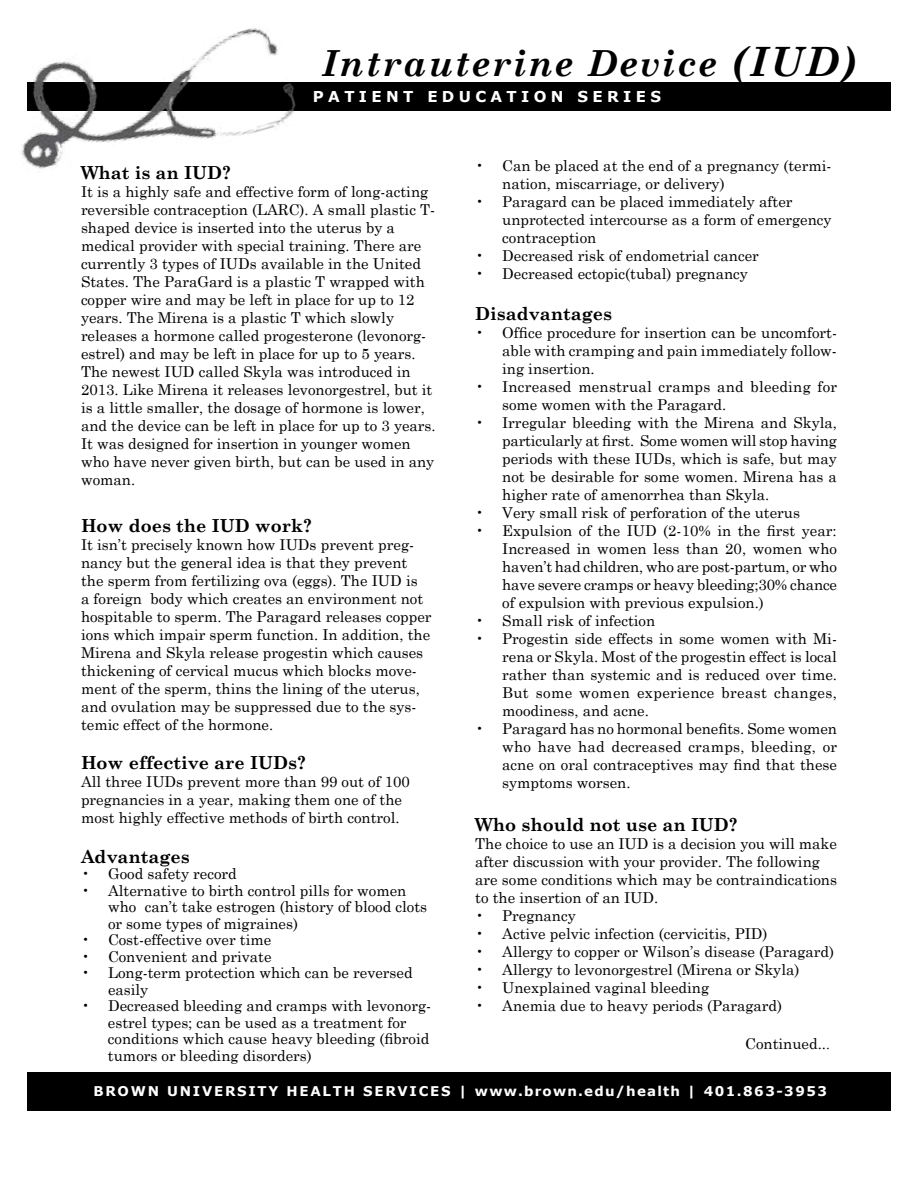
<style>
.page{position:relative;width:918px;height:1188px;background:#fff}
.page>*{position:absolute;margin:0;border:0;box-sizing:border-box;transform-origin:0 0}
.t1{font:italic 700 36px "Century Schoolbook";letter-spacing:.05em;color:#000}
.t2{font:700 18px "Century Schoolbook";color:#000}
.t3{font:15px/18px "Century Schoolbook";color:#000}
.t4{font:700 15px "Verdana";letter-spacing:.29em;color:#fff}
.t5{font:700 13.35px "Verdana";letter-spacing:.13em;color:#fff}
.s1{font-size:40.5px}
.s2{font-size:13.5px}
</style>
<div class="page">
<div style="left:27px;top:82px;width:864px;height:29px;background:#000"></div>
<img style="left:21px;top:28px;width:275px;height:141px">
<div style="left:27px;top:1072px;width:864px;height:39px;background:#000"></div>
<h1 class="t1" style="left:322px;top:35px;width:537px">Intrauterine Device <span class="s1">(IUD)</span></h1>
<p class="t4" style="left:313px;top:86px;width:350px">PATIENT EDUCATION SERIES</p>
<p class="t2" style="left:81px;top:158px;width:152px">What is an IUD?</p>
<p class="t3" style="left:81px;top:181px;width:356px">It is a highly safe and effective form of long-acting reversible contraception (LARC). A small plastic T&shy;shaped device is inserted into the uterus by a medical provider with special training. There are currently 3 types of IUDs available in the United States. The ParaGard is a plastic T wrapped with copper wire and may be left in place for up to 12 years. The Mirena is a plastic T which slowly releases a hormone called progesterone (levonorg&shy;estrel) and may be left in place for up to 5 years.<br>The newest IUD called Skyla was introduced in 2013. Like Mirena it releases levonorgestrel, but it is a little smaller, the dosage of hormone is lower, and the device can be left in place for up to 3 years.<br>It was designed for insertion in younger women who have never given birth, but can be used in any woman.</p>
<p class="t2" style="left:81px;top:511px;width:233px">How does the IUD work?</p>
<p class="t3" style="left:81px;top:534px;width:352px">It isn’t precisely known how IUDs prevent preg&shy;nancy but the general idea is that they prevent the sperm from fertilizing ova (eggs). The IUD is<br>a foreign body which creates an environment not hospitable to sperm. The Paragard releases copper ions which impair sperm function. In addition, the Mirena and Skyla release progestin which causes thickening of cervical mucus which blocks move&shy;ment of the sperm, thins the lining of the uterus, and ovulation may be suppressed due to the sys&shy;temic effect of the hormone.</p>
<p class="t2" style="left:81px;top:749px;width:227px">How effective are IUDs?</p>
<p class="t3" style="left:81px;top:772px;width:330px">All three IUDs prevent more than 99 out of 100 pregnancies in a year, making them one of the most highly effective methods of birth control.</p>
<p class="t2" style="left:81px;top:842px;width:110px">Advantages</p>
<p class="t3" style="left:81px;top:864px;width:157px">• Good safety record</p>
<p class="t3" style="left:108px;top:881px;width:321px;line-height:16.5px;text-indent:-27px">• Alternative to birth control pills for women who can’t take estrogen (history of blood clots or some types of migraines)</p>
<p class="t3" style="left:81px;top:930px;width:192px">• Cost-effective over time</p>
<p class="t3" style="left:81px;top:946px;width:192px">• Convenient and private</p>
<p class="t3" style="left:108px;top:963px;width:306px;line-height:16.5px;text-indent:-27px">• Long-term protection which can be reversed easily</p>
<p class="t3" style="left:108px;top:996px;width:325px;line-height:16.5px;text-indent:-27px">• Decreased bleeding and cramps with levonorg&shy;estrel types; can be used as a treatment for conditions which cause heavy bleeding (fibroid tumors or bleeding disorders)</p>
<p class="t3" style="left:502px;top:155px;width:331px;text-indent:-27px">• Can be placed at the end of a pregnancy (termi&shy;nation, miscarriage, or delivery)</p>
<p class="t3" style="left:502px;top:191px;width:331px;text-indent:-27px">• Paragard can be placed immediately after unprotected intercourse as a form of emergency contraception</p>
<p class="t3" style="left:475px;top:245px;width:285px">• Decreased risk of endometrial cancer</p>
<p class="t3" style="left:475px;top:263px;width:274px">• Decreased ectopic(tubal) pregnancy</p>
<p class="t2" style="left:475px;top:299px;width:138px">Disadvantages</p>
<p class="t3" style="left:502px;top:322px;width:336px;text-align:justify;text-indent:-27px">• Office procedure for insertion can be uncomfort&shy;able with cramping and pain immediately follow&shy;ing insertion.</p>
<p class="t3" style="left:502px;top:376px;width:336px;text-indent:-27px">• Increased menstrual cramps and bleeding for some women with the Paragard.</p>
<p class="t3" style="left:502px;top:412px;width:336px;text-align:justify;text-indent:-27px">• Irregular bleeding with the Mirena and Skyla, particularly at first. Some women will stop having periods with these IUDs, which is safe, but may not be desirable for some women. Mirena has a higher rate of amenorrhea than Skyla.</p>
<p class="t3" style="left:475px;top:502px;width:326px">• Very small risk of perforation of the uterus</p>
<p class="t3" style="left:502px;top:520px;width:336px;text-align:justify;text-indent:-27px">• Expulsion of the IUD (2-10% in the first year:<br>Increased in women less than 20, women who haven’t had children, who are post-partum, or who have severe cramps or heavy bleeding;30% chance of expulsion with previous expulsion.)</p>
<p class="t3" style="left:475px;top:610px;width:182px">• Small risk of infection</p>
<p class="t3" style="left:502px;top:628px;width:336px;text-align:justify;text-indent:-27px">• Progestin side effects in some women with Mi&shy;rena or Skyla. Most of the progestin effect is local rather than systemic and is reduced over time.<br>But some women experience breast changes, moodiness, and acne.</p>
<p class="t3" style="left:502px;top:718px;width:336px;text-align:justify;text-indent:-27px">• Paragard has no hormonal benefits. Some women who have had decreased cramps, bleeding, or acne on oral contraceptives may find that these symptoms worsen.</p>
<p class="t2" style="left:475px;top:811px;width:264px">Who should not use an IUD?</p>
<p class="t3" style="left:475px;top:833px;width:363px">The choice to use an IUD is a decision you will make after discussion with your provider. The following are some conditions which may be contraindications to the insertion of an IUD.</p>
<p class="t3" style="left:475px;top:905px;width:102px">• Pregnancy</p>
<p class="t3" style="left:475px;top:923px;width:294px">• Active pelvic infection (cervicitis, PID)</p>
<p class="t3" style="left:475px;top:941px;width:360px">• Allergy to copper or Wilson’s disease (Paragard)</p>
<p class="t3" style="left:475px;top:959px;width:326px">• Allergy to levonorgestrel (Mirena or Skyla)</p>
<p class="t3" style="left:475px;top:977px;width:235px">• Unexplained vaginal bleeding</p>
<p class="t3" style="left:475px;top:995px;width:309px">• Anemia due to heavy periods (Paragard)</p>
<p class="t3" style="left:745px;top:1033px;width:86px">Continued..<span class="s2">.</span></p>
<p class="t5" style="left:93px;top:1082px;width:735px">BROWN UNIVERSITY HEALTH SERVICES | www.brown.edu/health | 401.863-3953</p>
</div>
